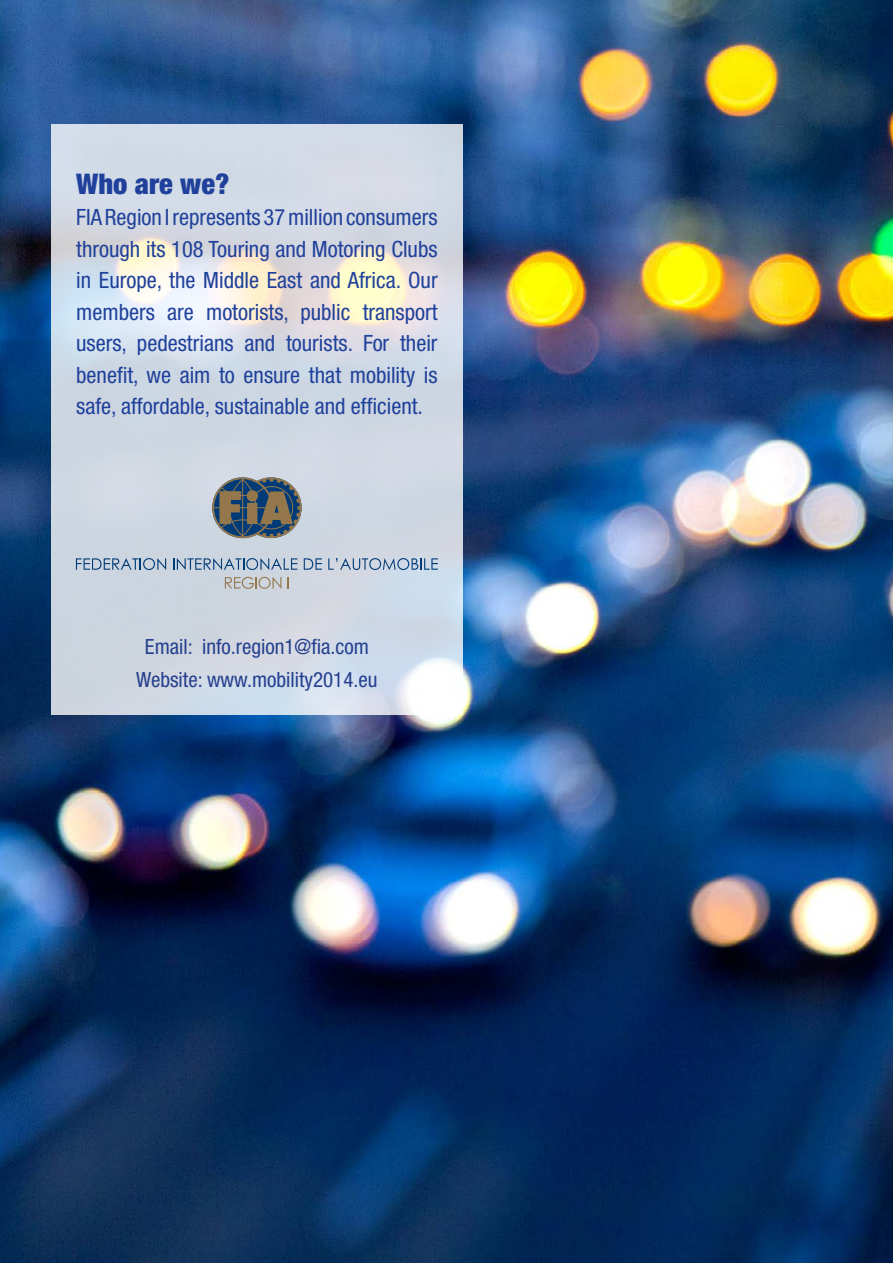
<style>
.page{position:relative;width:893px;height:1263px;background:#fff}
.page>*{position:absolute;margin:0;border:0;box-sizing:border-box;transform-origin:0 0}
.t1{font:900 condensed 28.5px "Helvetica Neue LT Std";color:#20419b}
.t2{font:condensed 22.5px/31.5px "Helvetica Neue LT Std";color:#20419b;text-align:justify}
.t3{font:condensed 21px/33px "Helvetica Neue LT Std";color:#25408f;text-align:center}
</style>
<div class="page">
<img style="left:0;top:0;width:893px;height:1263px">
<svg style="left:51px;top:124px;width:412px;height:591px;background:#d4dbe3"></svg>
<svg style="left:212px;top:477px;width:90px;height:61px;background:#646f75"></svg>
<svg style="left:76px;top:558px;width:90px;height:12px"></svg>
<svg style="left:173px;top:558px;width:124px;height:12px"></svg>
<svg style="left:304px;top:558px;width:18px;height:12px"></svg>
<svg style="left:328px;top:558px;width:110px;height:12px"></svg>
<svg style="left:225px;top:577px;width:56px;height:12px"></svg>
<p class="t1" style="left:76px;top:166px;width:155px">Who are we?</p>
<p class="t2" style="left:76px;top:201px;width:363px">FIA Region I represents 37 million consumers through its 108 Touring and Motoring Clubs in Europe, the Middle East and Africa. Our members are motorists, public transport users, pedestrians and tourists. For their benefit, we aim to ensure that mobility is safe, affordable, sustainable and efficient.</p>
<p class="t3" style="left:136px;top:630px;width:243px">Email: info.region1@fia.com<br>Website: www.mobility2014.eu</p>
</div>
